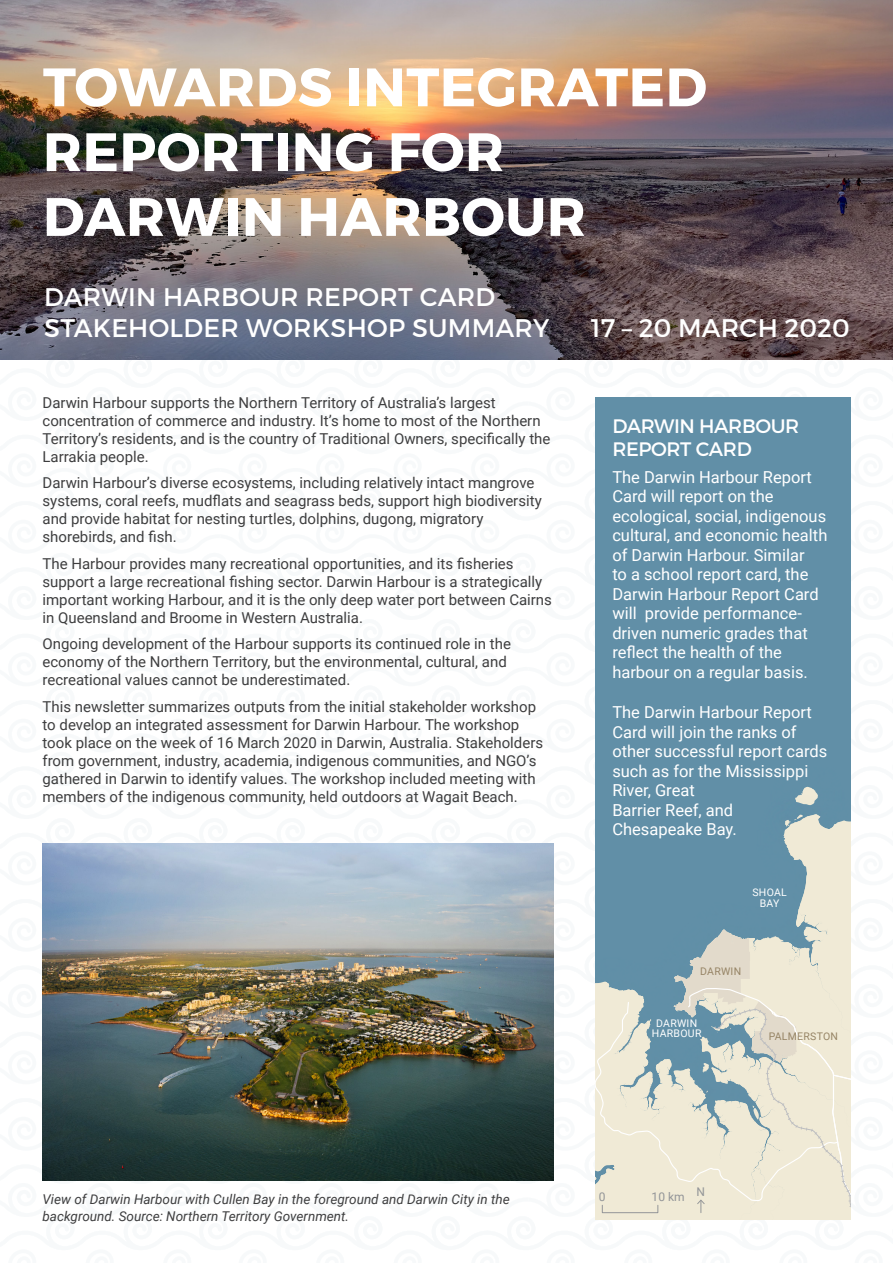
<style>
.page{position:relative;width:893px;height:1263px;background:#fff}
.page>*{position:absolute;margin:0;border:0;box-sizing:border-box;transform-origin:0 0}
.t1{font:700 54px/64.8px "Montserrat";letter-spacing:.01em;color:#fff}
.t2{font:25.5px "Montserrat";letter-spacing:.01em;color:#fff}
.t3{font:19.5px/23.4px "Montserrat";letter-spacing:-.02em;color:#fff}
.B_Body_text{font:16.5px/19.5px "Roboto";color:#fff}
.Body_text{font:15px/18px "Roboto";color:#3e3e3f}
.t4{font:italic 13.5px/16.2px "Roboto";color:#3e3e3f}
.t5{font:12px "Roboto";color:#939598}
.t6{font:10.5px/10.5px "Roboto";letter-spacing:.025em;color:#fff;text-align:center}
.t7{font:10.5px "Roboto";letter-spacing:.025em;color:#968465}
</style>
<div class="page">
<img style="left:0;top:0;width:893px;height:360px">
<div style="left:595px;top:397px;width:255px;height:799px;background:#618fa7"></div>
<img style="left:795px;top:786px;width:23px;height:19px">
<svg style="left:595px;top:814px;width:255px;height:405px"></svg>
<svg style="left:595px;top:1001px;width:79px;height:201px;background:#dadccf"></svg>
<svg style="left:602px;top:1204px;width:57px;height:9px"></svg>
<svg style="left:674px;top:929px;width:176px;height:290px;background:#d8dacd"></svg>
<img style="left:43px;top:843px;width:510px;height:338px">
<p class="t1" style="left:43px;top:56px;width:666px">TOWARDS INTEGRATED<br>REPORTING FOR</p>
<p class="t1" style="left:43px;top:185px;width:544px">DARWIN HARBOUR</p>
<p class="t2" style="left:44px;top:281px;width:452px">DARWIN HARBOUR REPORT CARD</p>
<p class="t2" style="left:44px;top:312px;width:506px">STAKEHOLDER WORKSHOP SUMMARY</p>
<p class="t2" style="left:591px;top:312px;width:260px">17 – 20 MARCH 2020</p>
<p class="Body_text" style="left:43px;top:393px;width:509px">Darwin Harbour supports the Northern Territory of Australia’s largest concentration of commerce and industry. It’s home to most of the Northern Territory’s residents, and is the country of Traditional Owners, specifically the Larrakia people.</p>
<p class="Body_text" style="left:43px;top:474px;width:501px">Darwin Harbour’s diverse ecosystems, including relatively intact mangrove systems, coral reefs, mudflats and seagrass beds, support high biodiversity and provide habitat for nesting turtles, dolphins, dugong, migratory shorebirds, and fish.</p>
<p class="Body_text" style="left:43px;top:554px;width:511px">The Harbour provides many recreational opportunities, and its fisheries support a large recreational fishing sector. Darwin Harbour is a strategically important working Harbour, and it is the only deep water port between Cairns in Queensland and Broome in Western Australia.</p>
<p class="Body_text" style="left:43px;top:635px;width:470px">Ongoing development of the Harbour supports its continued role in the economy of the Northern Territory, but the environmental, cultural, and recreational values cannot be underestimated.</p>
<p class="Body_text" style="left:43px;top:697px;width:502px">This newsletter summarizes outputs from the initial stakeholder workshop to develop an integrated assessment for Darwin Harbour. The workshop took place on the week of 16 March 2020 in Darwin, Australia. Stakeholders from government, industry, academia, indigenous communities, and NGO’s gathered in Darwin to identify values. The workshop included meeting with members of the indigenous community, held outdoors at Wagait Beach.</p>
<p class="t3" style="left:612px;top:414px;width:189px">DARWIN HARBOUR<br>REPORT CARD</p>
<p class="B_Body_text" style="left:612px;top:466px;width:217px">The Darwin Harbour Report<br>Card will report on the ecological, social, indigenous cultural, and economic health of Darwin Harbour. Similar<br>to a school report card, the<br>Darwin Harbour Report Card will provide performance&shy;driven numeric grades that reflect the health of the harbour on a regular basis.</p>
<p class="B_Body_text" style="left:612px;top:702px;width:217px">The Darwin Harbour Report<br>Card will join the ranks of other successful report cards such as for the Mississippi<br>River, Great<br>Barrier Reef, and<br>Chesapeake Bay.</p>
<p class="t6" style="left:752px;top:887px;width:36px">SHOAL<br>BAY</p>
<p class="t7" style="left:700px;top:963px;width:43px">DARWIN</p>
<p class="t6" style="left:652px;top:1017px;width:51px">DARWIN<br>HARBOUR</p>
<p class="t7" style="left:769px;top:1029px;width:71px">PALMERSTON</p>
<p class="t4" style="left:43px;top:1191px;width:469px">View of Darwin Harbour with Cullen Bay in the foreground and Darwin City in the background. Source: Northern Territory Government.</p>
<p class="t5" style="left:599px;top:1188px;width:8px">0</p>
<p class="t5" style="left:652px;top:1188px;width:55px">10 km N</p>
</div>
